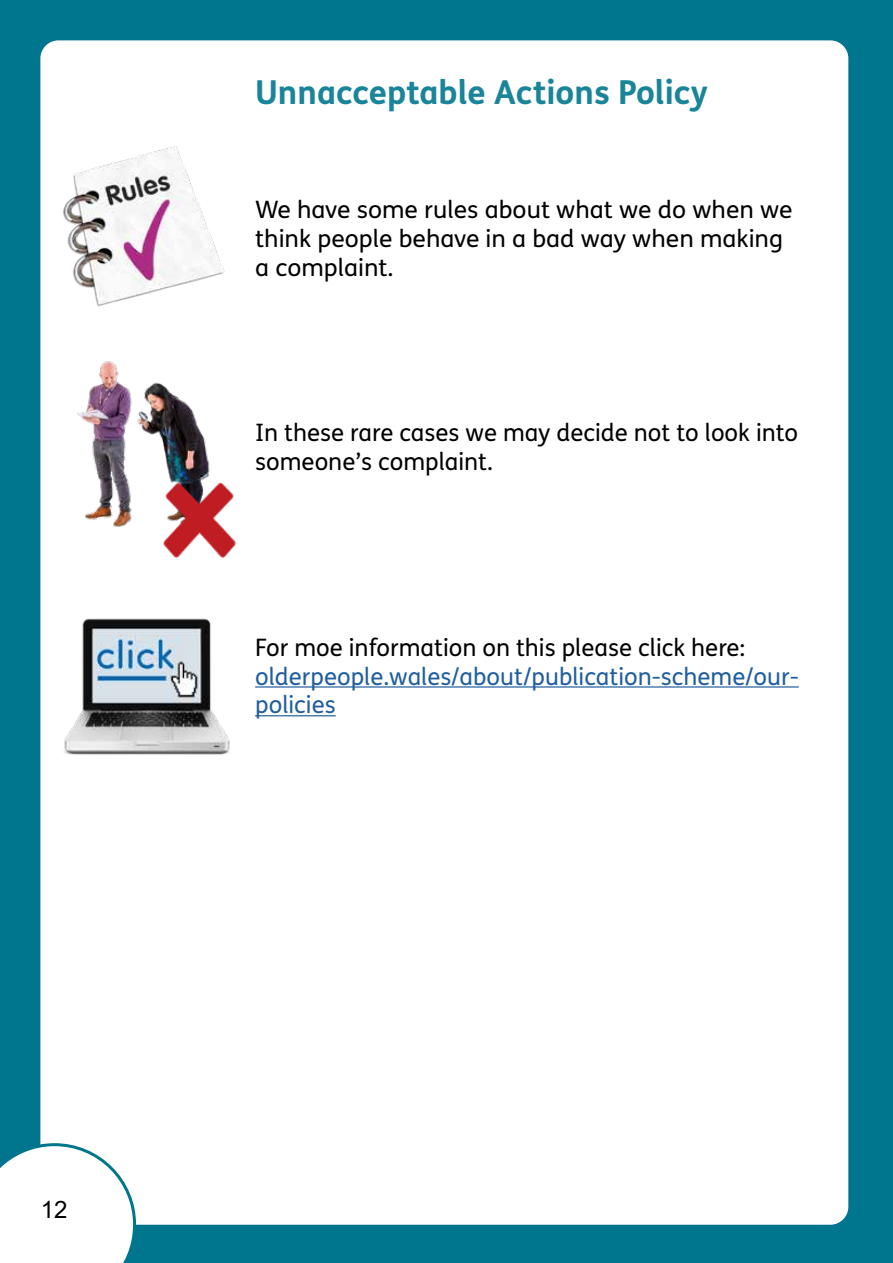
<style>
.page{position:relative;width:893px;height:1263px;background:#00768e}
.page>*{position:absolute;margin:0;border:0;box-sizing:border-box;transform-origin:0 0}
.t1{font:700 33px "FS Me Pro";color:#1a8499}
.t2{font:24px/28.8px "FS Me Pro";color:#000}
.t3{font:24px/28.8px "FS Me Pro";color:#215e9e}
.t4{font:24px "Arial";color:#000}
</style>
<div class="page">
<div style="left:40px;top:40px;width:808px;height:1185px;background:#fff;border-radius:18px"></div>
<hr style="left:255px;top:686px;width:544px;height:1px;background:#215e9e">
<hr style="left:255px;top:715px;width:81px;height:1px;background:#215e9e">
<img style="left:77px;top:361px;width:133px;height:166px">
<img style="left:161px;top:482px;width:75px;height:76px">
<img style="left:63px;top:146px;width:162px;height:161px">
<img style="left:64px;top:618px;width:166px;height:137px">
<svg style="left:0;top:1143px;width:136px;height:120px"></svg>
<h1 class="t1" style="left:255px;top:67px;width:454px">Unnacceptable Actions Policy</h1>
<p class="t2" style="left:255px;top:195px;width:539px">We have some rules about what we do when we think people behave in a bad way when making a complaint.</p>
<p class="t2" style="left:255px;top:417px;width:545px">In these rare cases we may decide not to look into someone’s complaint.</p>
<p class="t2" style="left:255px;top:632px;width:492px">For moe information on this please click here:</p>
<p class="t3" style="left:255px;top:661px;width:545px">olderpeople.wales/about/publication-scheme/our&shy;policies</p>
<p class="t4" style="left:41px;top:1192px;width:28px">12</p>
</div>
